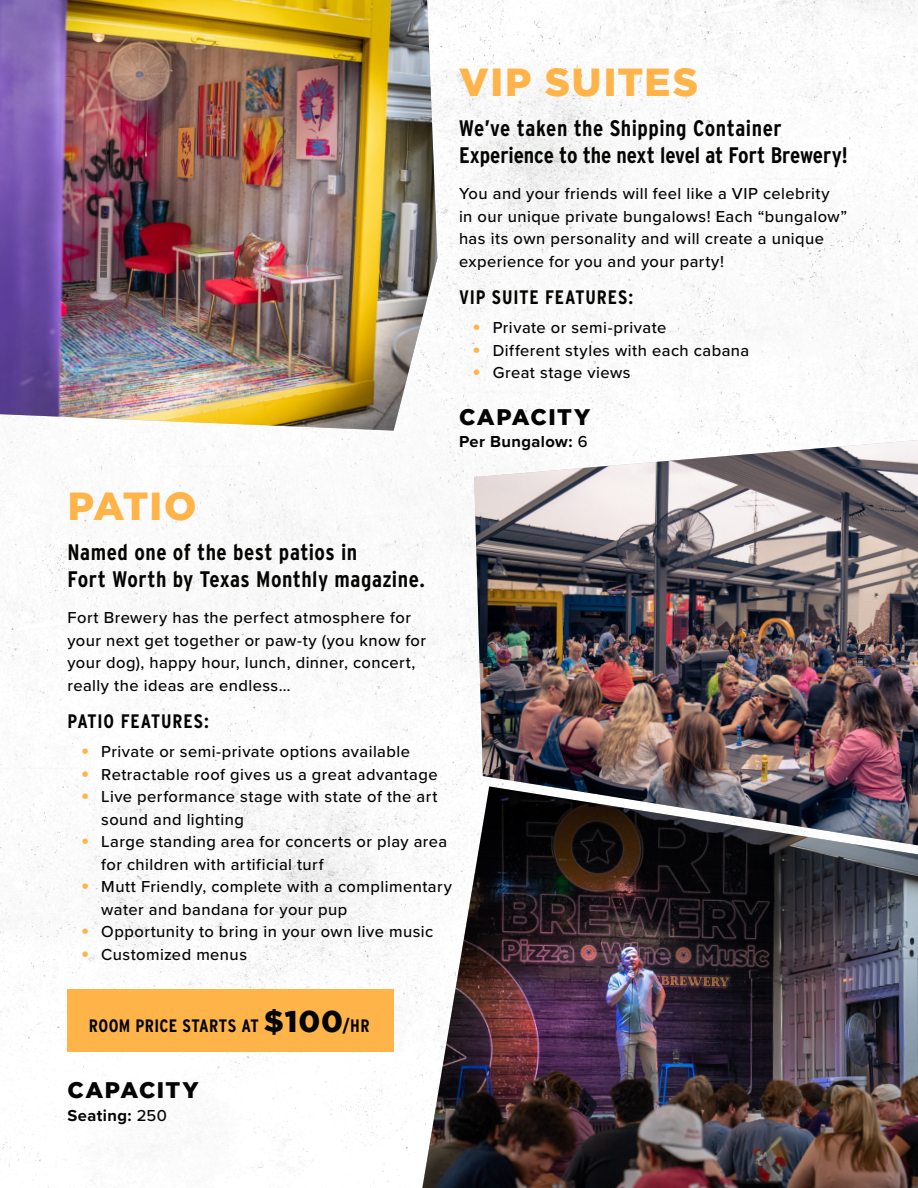
<style>
.page{position:relative;width:918px;height:1188px;background:#fff}
.page>*{position:absolute;margin:0;border:0;box-sizing:border-box;transform-origin:0 0}
.Paragraph_Body{font:900 39px "Gotham";letter-spacing:.035em;color:#ffb449}
.Paragraph_Body-2{font:700 22.5px/27px "Interstate Condensed";letter-spacing:.015em;color:#040503}
.Info_Body{font:900 22.5px "Gotham";letter-spacing:.06em;color:#040503}
.Before_Bullet_List{font:700 19.5px "Interstate Condensed";letter-spacing:.045em;color:#040503}
.Info_Body-2{font:700 18px "Interstate Condensed";letter-spacing:.025em;color:#040503}
.Paragraph_Body-3{font:500 16.5px/22.5px "Proxima Nova";letter-spacing:.025em;color:#040503}
.Info_Body-3{font:700 16.5px "Proxima Nova";letter-spacing:.025em;color:#040503}
.s1{font-family:"Gotham";font-weight:900;color:#ffb449}
.s2{font-weight:500}
.s3{font-family:"Gotham";font-weight:900;font-size:30px}
</style>
<div class="page">
<img style="left:0;top:0;width:918px;height:1188px">
<div style="left:68px;top:990px;width:326px;height:62px;background:#ffb449"></div>
<img style="left:474px;top:440px;width:444px;height:346px">
<img style="left:422px;top:786px;width:496px;height:402px">
<img style="left:0;top:0;width:437px;height:431px">
<p class="Paragraph_Body" style="left:459px;top:60px;width:240px">VIP SUITES</p>
<p class="Paragraph_Body-2" style="left:459px;top:115px;width:390px">We’ve taken the Shipping Container<br>Experience to the next level at Fort Brewery!</p>
<p class="Paragraph_Body-3" style="left:459px;top:182px;width:390px">You and your friends will feel like a VIP celebrity in our unique private bungalows! Each “bungalow” has its own personality and will create a unique experience for you and your party!</p>
<p class="Before_Bullet_List" style="left:459px;top:286px;width:176px">VIP SUITE FEATURES:</p>
<p class="Paragraph_Body-3" style="left:472px;top:316px;width:195px"><span class="s1">•</span> Private or semi-private</p>
<p class="Paragraph_Body-3" style="left:472px;top:338px;width:278px"><span class="s1">•</span> Different styles with each cabana</p>
<p class="Paragraph_Body-3" style="left:472px;top:361px;width:160px"><span class="s1">•</span> Great stage views</p>
<p class="Info_Body" style="left:459px;top:404px;width:133px">CAPACITY</p>
<p class="Info_Body-3" style="left:459px;top:429px;width:130px">Per Bungalow: <span class="s2">6</span></p>
<p class="Paragraph_Body" style="left:68px;top:484px;width:130px">PATIO</p>
<p class="Paragraph_Body-2" style="left:68px;top:539px;width:359px">Named one of the best patios in<br>Fort Worth by Texas Monthly magazine.</p>
<p class="Paragraph_Body-3" style="left:68px;top:606px;width:360px">Fort Brewery has the perfect atmosphere for your next get together or paw-ty (you know for your dog), happy hour, lunch, dinner, concert, really the ideas are endless…</p>
<p class="Before_Bullet_List" style="left:68px;top:710px;width:143px">PATIO FEATURES:</p>
<p class="Paragraph_Body-3" style="left:81px;top:740px;width:331px"><span class="s1">•</span> Private or semi-private options available</p>
<p class="Paragraph_Body-3" style="left:81px;top:762px;width:358px"><span class="s1">•</span> Retractable roof gives us a great advantage</p>
<p class="Paragraph_Body-3" style="left:101px;top:785px;width:338px;text-indent:-20px"><span class="s1">•</span> Live performance stage with state of the art sound and lighting</p>
<p class="Paragraph_Body-3" style="left:101px;top:830px;width:348px;text-indent:-20px"><span class="s1">•</span> Large standing area for concerts or play area for children with artificial turf</p>
<p class="Paragraph_Body-3" style="left:101px;top:875px;width:352px;text-indent:-20px"><span class="s1">•</span> Mutt Friendly, complete with a complimentary water and bandana for your pup</p>
<p class="Paragraph_Body-3" style="left:81px;top:920px;width:354px"><span class="s1">•</span> Opportunity to bring in your own live music</p>
<p class="Paragraph_Body-3" style="left:81px;top:942px;width:168px"><span class="s1">•</span> Customized menus</p>
<p class="Info_Body-2" style="left:89px;top:1015px;width:282px">ROOM PRICE STARTS AT <span class="s3">$100</span>/HR</p>
<p class="Info_Body" style="left:68px;top:1077px;width:133px">CAPACITY</p>
<p class="Info_Body-3" style="left:68px;top:1103px;width:101px">Seating: <span class="s2">250</span></p>
</div>
